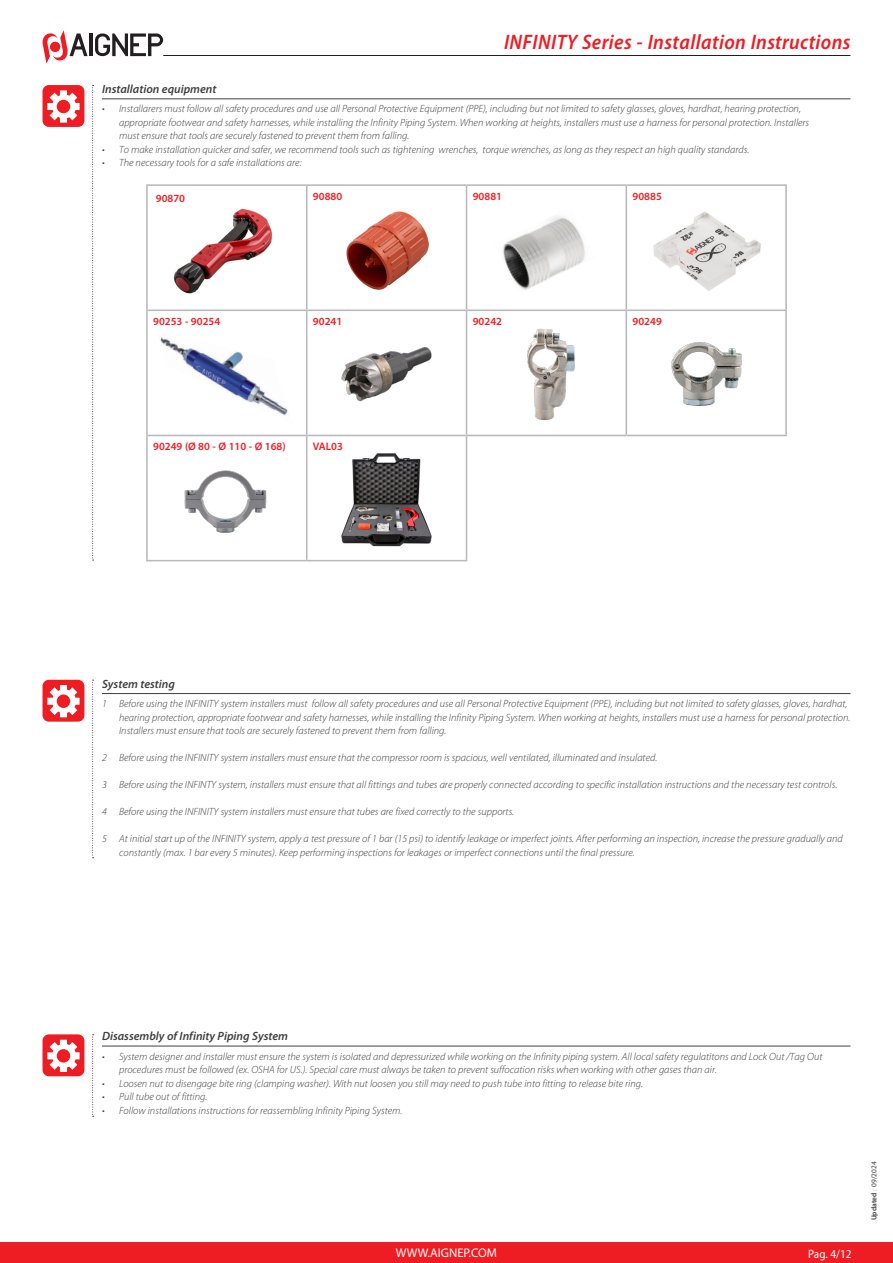
<style>
.page{position:relative;width:893px;height:1263px;background:#fff}
.page>*{position:absolute;margin:0;border:0;box-sizing:border-box;transform-origin:0 0}
.t1{font:italic 600 semi-condensed 21px "Myriad Pro";letter-spacing:.02em;color:#ee1d23}
.t2{font:12.6px "Myriad Pro";color:#fff}
.t3{font:semi-condensed 12.15px "Myriad Pro";color:#fff}
.GB-H2{font:italic 600 12px "Myriad Pro";color:#3e3e3f}
.Tabella_COD_-_bold{font:600 10.95px "Myriad Pro";color:#ee1d23}
.GB_-_Descrizione_-_Elenco{font:italic 300 10.5px/13.5px "Myriad Pro";color:#3e3e3f}
.t4{font:600 7.35px "Myriad Pro";color:#3e3e3f}
.s1{font-weight:300;font-style:italic}
.s2{font-weight:400}
</style>
<div class="page">
<hr style="left:146px;top:184px;width:161px;height:2px;background:#b8b9bc">
<hr style="left:146px;top:186px;width:2px;height:123px;background:#b8b9bc">
<hr style="left:307px;top:184px;width:159px;height:2px;background:#b8b9bc">
<hr style="left:306px;top:186px;width:1px;height:123px;background:#b8b9bc">
<hr style="left:466px;top:184px;width:160px;height:2px;background:#b8b9bc">
<hr style="left:466px;top:186px;width:1px;height:123px;background:#b8b9bc">
<hr style="left:626px;top:184px;width:161px;height:2px;background:#b8b9bc">
<hr style="left:625px;top:186px;width:2px;height:123px;background:#b8b9bc">
<hr style="left:785px;top:186px;width:2px;height:123px;background:#b8b9bc">
<hr style="left:146px;top:309px;width:161px;height:2px;background:#b8b9bc">
<hr style="left:146px;top:311px;width:2px;height:124px;background:#b8b9bc">
<hr style="left:307px;top:309px;width:159px;height:2px;background:#b8b9bc">
<hr style="left:306px;top:311px;width:1px;height:124px;background:#b8b9bc">
<hr style="left:466px;top:309px;width:160px;height:2px;background:#b8b9bc">
<hr style="left:626px;top:309px;width:161px;height:2px;background:#b8b9bc">
<hr style="left:625px;top:311px;width:2px;height:124px;background:#b8b9bc">
<hr style="left:785px;top:311px;width:2px;height:124px;background:#b8b9bc">
<hr style="left:146px;top:435px;width:161px;height:1px;background:#b8b9bc">
<hr style="left:146px;top:436px;width:2px;height:124px;background:#b8b9bc">
<hr style="left:306px;top:436px;width:1px;height:124px;background:#b8b9bc">
<hr style="left:466px;top:435px;width:160px;height:1px;background:#b8b9bc">
<hr style="left:626px;top:435px;width:161px;height:1px;background:#b8b9bc">
<hr style="left:146px;top:560px;width:161px;height:1px;background:#b8b9bc">
<hr style="left:466px;top:311px;width:1px;height:124px;background:#b8b9bc">
<hr style="left:307px;top:435px;width:159px;height:1px;background:#b8b9bc">
<hr style="left:466px;top:436px;width:1px;height:124px;background:#b8b9bc">
<hr style="left:307px;top:560px;width:160px;height:1px;background:#b8b9bc">
<hr style="left:102px;top:1046px;width:748px;height:1px;background:#3e3e3f">
<hr style="left:102px;top:99px;width:748px;height:1px;background:#3e3e3f">
<svg style="left:92px;top:1034px;width:2px;height:83px"></svg>
<svg style="left:92px;top:85px;width:2px;height:476px"></svg>
<div style="left:43px;top:1034px;width:41px;height:42px;background:#ee1d23;border-radius:6px"></div>
<svg style="left:47px;top:1040px;width:33px;height:32px"></svg>
<div style="left:43px;top:85px;width:41px;height:42px;background:#ee1d23;border-radius:6px"></div>
<svg style="left:47px;top:90px;width:33px;height:33px"></svg>
<img style="left:174px;top:208px;width:99px;height:85px">
<img style="left:346px;top:211px;width:82px;height:79px">
<img style="left:653px;top:211px;width:107px;height:79px">
<img style="left:341px;top:453px;width:91px;height:94px">
<img style="left:341px;top:347px;width:91px;height:55px">
<img style="left:527px;top:328px;width:48px;height:92px">
<img style="left:671px;top:342px;width:71px;height:64px">
<img style="left:185px;top:470px;width:81px;height:63px">
<img style="left:160px;top:337px;width:128px;height:79px">
<hr style="left:102px;top:693px;width:748px;height:1px;background:#3e3e3f">
<svg style="left:92px;top:680px;width:2px;height:178px"></svg>
<div style="left:43px;top:680px;width:41px;height:42px;background:#ee1d23;border-radius:6px"></div>
<svg style="left:47px;top:685px;width:33px;height:32px"></svg>
<img style="left:503px;top:216px;width:82px;height:74px">
<hr style="left:163px;top:55px;width:687px;height:1px;background:#231f20">
<hr style="left:90px;top:33px;width:3px;height:23px;background:#231f20">
<svg style="left:95px;top:33px;width:68px;height:23px"></svg>
<svg style="left:42px;top:30px;width:46px;height:34px"></svg>
<div style="left:0;top:1242px;width:893px;height:21px;background:#ee1d23"></div>
<h1 class="t1" style="left:504px;top:30px;width:348px">INFINITY Series - Installation Instructions</h1>
<p class="GB-H2" style="left:102px;top:83px;width:116px">Installation equipment</p>
<p class="GB_-_Descrizione_-_Elenco" style="left:119px;top:102px;width:692px;text-indent:-17px">• Installarers must follow all safety procedures and use all Personal Protective Equipment (PPE), including but not limited to safety glasses, gloves, hardhat, hearing protection, appropriate footwear and safety harnesses, while installing the Infinity Piping System. When working at heights, installers must use a harness for personal protection. Installers must ensure that tools are securely fastened to prevent them from falling.</p>
<p class="GB_-_Descrizione_-_Elenco" style="left:102px;top:143px;width:649px">• To make installation quicker and safer, we recommend tools such as tightening wrenches, torque wrenches, as long as they respect an high quality standards.</p>
<p class="GB_-_Descrizione_-_Elenco" style="left:102px;top:156px;width:201px">• The necessary tools for a safe installations are:</p>
<p class="Tabella_COD_-_bold" style="left:156px;top:192px;width:31px">90870</p>
<p class="Tabella_COD_-_bold" style="left:313px;top:190px;width:31px">90880</p>
<p class="Tabella_COD_-_bold" style="left:473px;top:190px;width:31px">90881</p>
<p class="Tabella_COD_-_bold" style="left:633px;top:190px;width:31px">90885</p>
<p class="Tabella_COD_-_bold" style="left:153px;top:315px;width:69px">90253 - 90254</p>
<p class="Tabella_COD_-_bold" style="left:313px;top:315px;width:31px">90241</p>
<p class="Tabella_COD_-_bold" style="left:473px;top:315px;width:31px">90242</p>
<p class="Tabella_COD_-_bold" style="left:633px;top:315px;width:31px">90249</p>
<p class="Tabella_COD_-_bold" style="left:153px;top:440px;width:134px">90249 (Ø 80 - Ø 110 - Ø 168)</p>
<p class="Tabella_COD_-_bold" style="left:313px;top:440px;width:32px">VAL03</p>
<p class="GB-H2" style="left:102px;top:677px;width:74px">System testing</p>
<p class="GB_-_Descrizione_-_Elenco" style="left:119px;top:697px;width:733px;text-indent:-17px">1 Before using the INFINITY system installers must follow all safety procedures and use all Personal Protective Equipment (PPE), including but not limited to safety glasses, gloves, hardhat, hearing protection, appropriate footwear and safety harnesses, while installing the Infinity Piping System. When working at heights, installers must use a harness for personal protection.<br>Installers must ensure that tools are securely fastened to prevent them from falling.</p>
<p class="GB_-_Descrizione_-_Elenco" style="left:102px;top:751px;width:557px">2 Before using the INFINITY system installers must ensure that the compressor room is spacious, well ventilated, illuminated and insulated.</p>
<p class="GB_-_Descrizione_-_Elenco" style="left:102px;top:778px;width:737px">3 Before using the INFINTY system, installers must ensure that all fittings and tubes are properly connected according to specific installation instructions and the necessary test controls.</p>
<p class="GB_-_Descrizione_-_Elenco" style="left:102px;top:805px;width:414px">4 Before using the INFINITY system installers must ensure that tubes are fixed correctly to the supports.</p>
<p class="GB_-_Descrizione_-_Elenco" style="left:119px;top:832px;width:725px;text-indent:-17px">5 At initial start up of the INFINITY system, apply a test pressure of 1 bar (15 psi) to identify leakage or imperfect joints. After performing an inspection, increase the pressure gradually and constantly (max. 1 bar every 5 minutes). Keep performing inspections for leakages or imperfect connections until the final pressure.</p>
<p class="GB-H2" style="left:102px;top:1030px;width:187px">Disassembly of Infinity Piping System</p>
<p class="GB_-_Descrizione_-_Elenco" style="left:119px;top:1049px;width:705px;text-indent:-17px">• System designer and installer must ensure the system is isolated and depressurized while working on the Infinity piping system. All local safety regulatitons and Lock Out /Tag Out procedures must be followed (ex. OSHA for US.). Special care must always be taken to prevent suffocation risks when working with other gases than air.</p>
<p class="GB_-_Descrizione_-_Elenco" style="left:102px;top:1076px;width:542px">• Loosen nut to disengage bite ring (clamping washer). With nut loosen you still may need to push tube into fitting to release bite ring.</p>
<p class="GB_-_Descrizione_-_Elenco" style="left:102px;top:1090px;width:107px">• Pull tube out of fitting.</p>
<p class="GB_-_Descrizione_-_Elenco" style="left:102px;top:1103px;width:302px">• Follow installations instructions for reassembling Infinity Piping System.</p>
<p class="t2" style="left:396px;top:1245px;width:103px">WWW.AIGNEP.COM</p>
<p class="t3" style="left:808px;top:1247px;width:45px">Pag. 4/12</p>
<p class="t4" style="left:870px;top:1220px;width:60px;rotate:-90deg">Updated <span class="s1">:</span> <span class="s2">09/2024</span></p>
</div>
